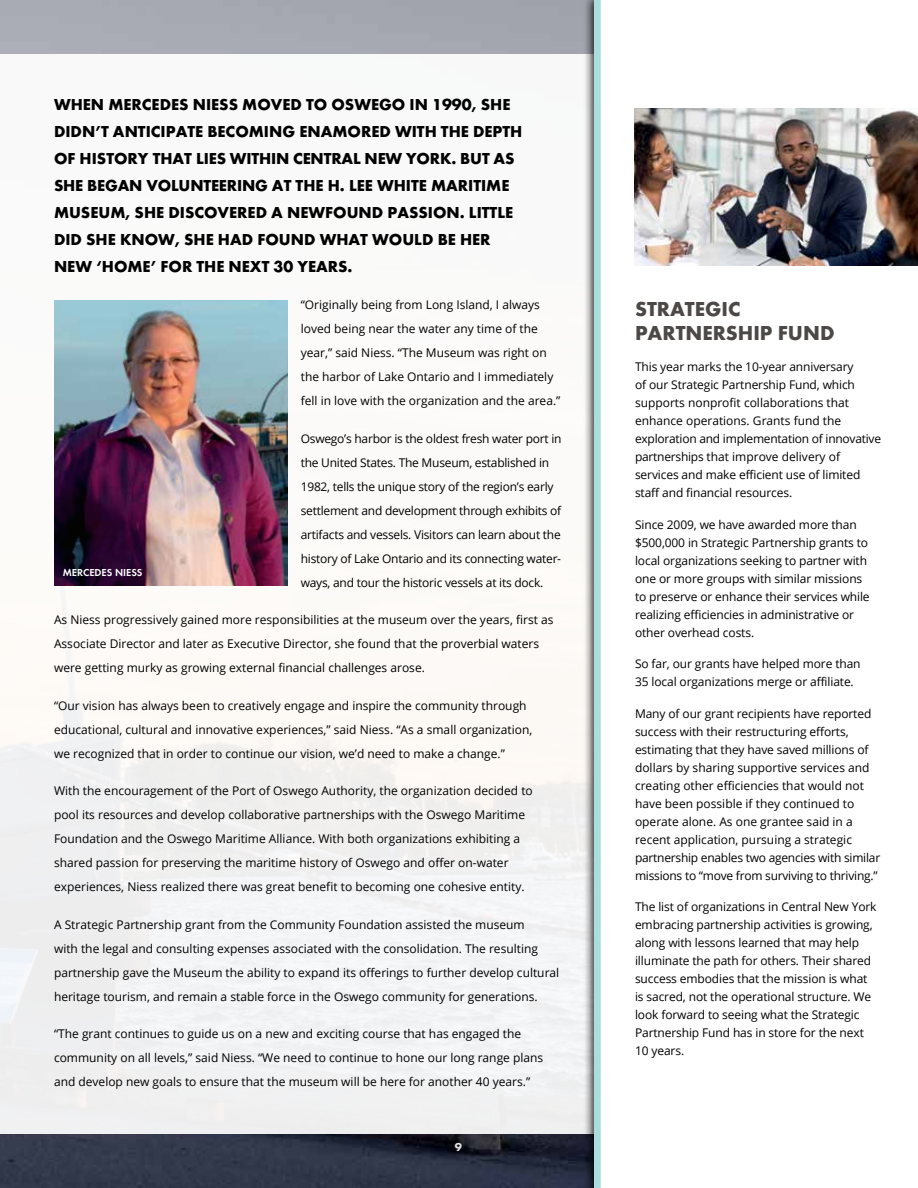
<style>
.page{position:relative;width:918px;height:1188px;background:#fff}
.page>*{position:absolute;margin:0;border:0;box-sizing:border-box;transform-origin:0 0}
.t1{font:700 21px/24px "Futura T";color:#4b4846}
.t2{font:700 16.5px/27px "Futura T";color:#000}
.t3{font:12px/18px "Open Sans";color:#000}
.t4{font:12px/24px "Open Sans";letter-spacing:-.02em;color:#000}
.t5{font:700 12px "Futura PT";color:#e1dede}
.t6{font:600 10.5px "Futura T";color:#fff}
</style>
<div class="page">
<img style="left:0;top:0;width:583px;height:1188px">
<div style="left:0;top:54px;width:594px;height:1080px;background:#f9f9f8"></div>
<img style="left:54px;top:300px;width:233px;height:286px">
<div style="left:583px;top:0;width:335px;height:1188px;background:#000;opacity:.75"></div>
<div style="left:596px;top:0;width:322px;height:1188px;background:#fff"></div>
<img style="left:634px;top:108px;width:284px;height:158px">
<div style="left:594px;top:0;width:7px;height:1188px;background:#add"></div>
<p class="t2" style="left:54px;top:91px;width:470px">WHEN MERCEDES NIESS MOVED TO OSWEGO IN 1990, SHE DIDN’T ANTICIPATE BECOMING ENAMORED WITH THE DEPTH OF HISTORY THAT LIES WITHIN CENTRAL NEW YORK. BUT AS SHE BEGAN VOLUNTEERING AT THE H. LEE WHITE MARITIME MUSEUM, SHE DISCOVERED A NEWFOUND PASSION. LITTLE DID SHE KNOW, SHE HAD FOUND WHAT WOULD BE HER NEW ‘HOME’ FOR THE NEXT 30 YEARS.</p>
<p class="t3" style="left:301px;top:293px;width:261px;line-height:24px">“Originally being from Long Island, I always loved being near the water any time of the year,” said Niess. “The Museum was right on the harbor of Lake Ontario and I immediately fell in love with the organization and the area.”</p>
<p class="t4" style="left:301px;top:426px;width:262px">Oswego’s harbor is the oldest fresh water port in the United States. The Museum, established in 1982, tells the unique story of the region’s early settlement and development through exhibits of artifacts and vessels. Visitors can learn about the history of Lake Ontario and its connecting water&shy;ways, and tour the historic vessels at its dock.</p>
<p class="t3" style="left:54px;top:608px;width:501px;line-height:24px">As Niess progressively gained more responsibilities at the museum over the years, first as<br>Associate Director and later as Executive Director, she found that the proverbial waters were getting murky as growing external financial challenges arose.</p>
<p class="t3" style="left:54px;top:693px;width:480px;line-height:24px">“Our vision has always been to creatively engage and inspire the community through educational, cultural and innovative experiences,” said Niess. “As a small organization, we recognized that in order to continue our vision, we’d need to make a change.”</p>
<p class="t3" style="left:54px;top:779px;width:480px;line-height:24px">With the encouragement of the Port of Oswego Authority, the organization decided to pool its resources and develop collaborative partnerships with the Oswego Maritime Foundation and the Oswego Maritime Alliance. With both organizations exhibiting a shared passion for preserving the maritime history of Oswego and offer on-water experiences, Niess realized there was great benefit to becoming one cohesive entity.</p>
<p class="t3" style="left:54px;top:912px;width:507px;line-height:24px">A Strategic Partnership grant from the Community Foundation assisted the museum<br>with the legal and consulting expenses associated with the consolidation. The resulting partnership gave the Museum the ability to expand its offerings to further develop cultural heritage tourism, and remain a stable force in the Oswego community for generations.</p>
<p class="t3" style="left:54px;top:1022px;width:491px;line-height:24px">“The grant continues to guide us on a new and exciting course that has engaged the community on all levels,” said Niess. “We need to continue to hone our long range plans and develop new goals to ensure that the museum will be here for another 40 years.”</p>
<p class="t6" style="left:63px;top:566px;width:81px">MERCEDES NIESS</p>
<p class="t5" style="left:455px;top:1140px;width:9px">9</p>
<h1 class="t1" style="left:635px;top:296px;width:201px">STRATEGIC<br>PARTNERSHIP FUND</h1>
<p class="t3" style="left:635px;top:357px;width:248px">This year marks the 10-year anniversary<br>of our Strategic Partnership Fund, which supports nonprofit collaborations that enhance operations. Grants fund the exploration and implementation of innovative partnerships that improve delivery of services and make efficient use of limited staff and financial resources.</p>
<p class="t3" style="left:635px;top:515px;width:236px">Since 2009, we have awarded more than $500,000 in Strategic Partnership grants to local organizations seeking to partner with one or more groups with similar missions to preserve or enhance their services while realizing efficiencies in administrative or other overhead costs.</p>
<p class="t3" style="left:635px;top:654px;width:227px">So far, our grants have helped more than<br>35 local organizations merge or affiliate.</p>
<p class="t3" style="left:635px;top:704px;width:247px">Many of our grant recipients have reported success with their restructuring efforts, estimating that they have saved millions of dollars by sharing supportive services and creating other efficiencies that would not have been possible if they continued to operate alone. As one grantee said in a recent application, pursuing a strategic partnership enables two agencies with similar missions to “move from surviving to thriving.”</p>
<p class="t3" style="left:635px;top:897px;width:243px">The list of organizations in Central New York embracing partnership activities is growing, along with lessons learned that may help illuminate the path for others. Their shared success embodies that the mission is what is sacred, not the operational structure. We look forward to seeing what the Strategic Partnership Fund has in store for the next 10 years.</p>
</div>
